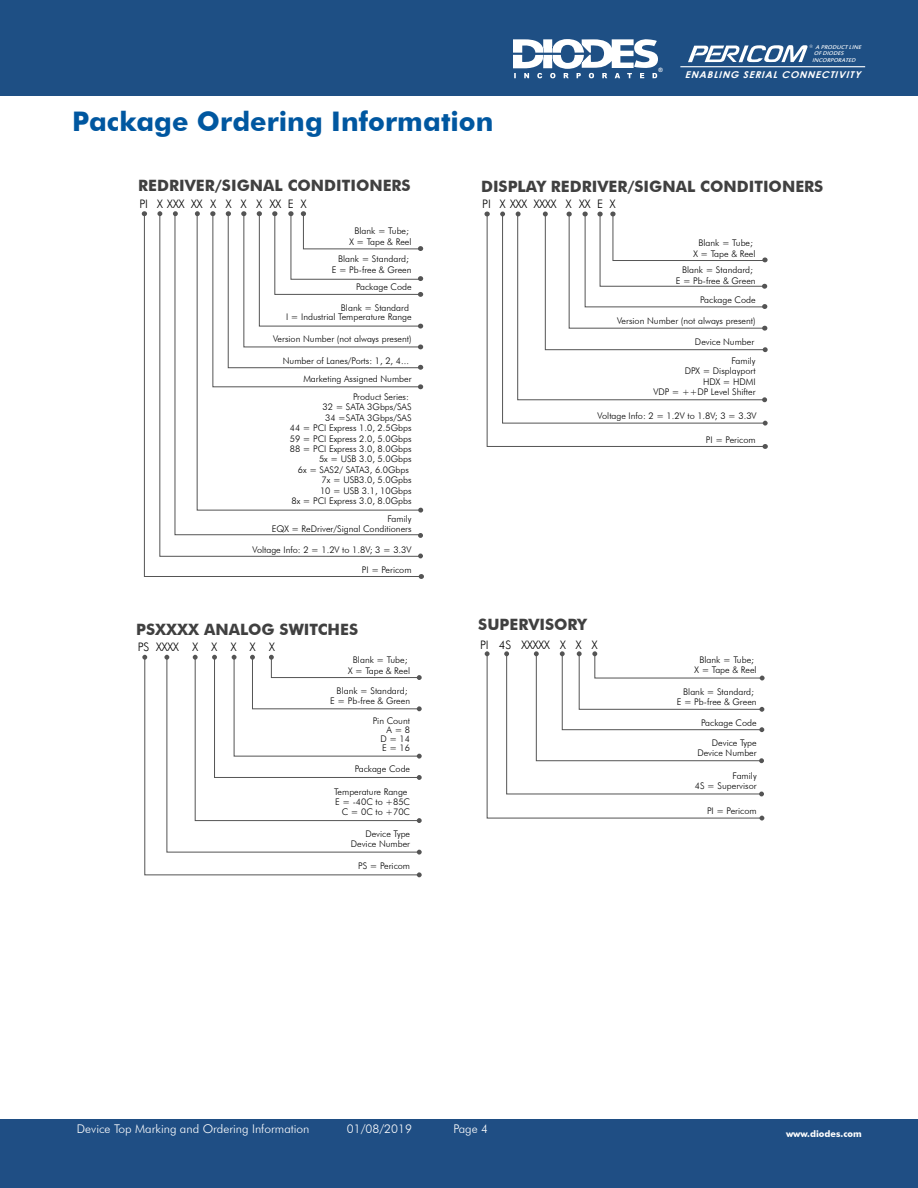
<style>
.page{position:relative;width:918px;height:1188px;background:#fff}
.page>*{position:absolute;margin:0;border:0;box-sizing:border-box;transform-origin:0 0}
.t1{font:700 27px "Futura BT";color:#0057a0}
.t2{font:700 15.6px "Futura BT";color:#404040}
.t3{font:300 12px "Futura BT";color:#fff}
.t4{font:300 11.7px "Futura BT";color:#000}
.t5{font:italic 700 9.45px "Century Gothic";color:#fff;scale:1.06 1}
.t6{font:300 9.15px/10.5px "Futura BT";color:#000;text-align:right}
.t7{font:700 9.15px "Futura BT";color:#fff}
.t8{font:italic 6px "Estrangelo Edessa";color:#fff;scale:1.06 1}
.t9{font:700 5.85px "Arial";color:#fff}
</style>
<div class="page">
<div style="left:0;top:1119px;width:918px;height:69px;background:#1f4e84"></div>
<div style="left:0;top:0;width:918px;height:96px;background:#1e4f84"></div>
<svg style="left:688px;top:45px;width:125px;height:17px"></svg>
<hr style="left:680px;top:66px;width:185px;height:1px;background:#fff">
<svg style="left:513px;top:39px;width:145px;height:39px"></svg>
<svg style="left:486px;top:656px;width:277px;height:163px"></svg>
<svg style="left:759px;top:816px;width:5px;height:5px"></svg>
<svg style="left:485px;top:651px;width:5px;height:5px"></svg>
<svg style="left:504px;top:651px;width:261px;height:145px"></svg>
<svg style="left:157px;top:211px;width:5px;height:3px"></svg>
<svg style="left:144px;top:214px;width:277px;height:363px"></svg>
<svg style="left:419px;top:574px;width:5px;height:5px"></svg>
<svg style="left:142px;top:211px;width:5px;height:5px"></svg>
<svg style="left:174px;top:213px;width:247px;height:322px"></svg>
<svg style="left:173px;top:211px;width:5px;height:5px"></svg>
<svg style="left:196px;top:213px;width:225px;height:298px"></svg>
<svg style="left:418px;top:508px;width:5px;height:5px"></svg>
<svg style="left:418px;top:533px;width:5px;height:5px"></svg>
<svg style="left:195px;top:211px;width:5px;height:5px"></svg>
<svg style="left:144px;top:657px;width:273px;height:219px"></svg>
<svg style="left:417px;top:872px;width:5px;height:5px"></svg>
<svg style="left:142px;top:655px;width:5px;height:5px"></svg>
<svg style="left:166px;top:657px;width:255px;height:196px"></svg>
<svg style="left:417px;top:850px;width:5px;height:5px"></svg>
<svg style="left:164px;top:655px;width:5px;height:5px"></svg>
<svg style="left:193px;top:655px;width:229px;height:168px"></svg>
<svg style="left:764px;top:421px;width:4px;height:5px"></svg>
<svg style="left:486px;top:213px;width:278px;height:234px"></svg>
<svg style="left:763px;top:444px;width:5px;height:5px"></svg>
<svg style="left:484px;top:212px;width:6px;height:4px"></svg>
<svg style="left:517px;top:213px;width:247px;height:187px"></svg>
<svg style="left:516px;top:212px;width:5px;height:4px"></svg>
<svg style="left:762px;top:397px;width:5px;height:5px"></svg>
<svg style="left:543px;top:212px;width:225px;height:140px"></svg>
<svg style="left:210px;top:211px;width:214px;height:178px"></svg>
<h1 class="t1" style="left:72px;top:105px;width:423px">Package Ordering Information</h1>
<p class="t9" style="left:659px;top:66px;width:6px">®</p>
<p class="t8" style="left:816px;top:44px;width:46px">A PRODUCTLINE</p>
<p class="t8" style="left:814px;top:50px;width:31px">OFDIODES</p>
<p class="t8" style="left:812px;top:57px;width:44px">INCORPORATED</p>
<p class="t5" style="left:685px;top:68px;width:171px">ENABLING SERIALCONNECTIVITY</p>
<h2 class="t2" style="left:138px;top:176px;width:274px">REDRIVER/SIGNAL CONDITIONERS</h2>
<p class="t4" style="left:139px;top:196px;width:168px">PI X XXX XX X X X X XX E X</p>
<p class="t6" style="left:350px;top:226px;width:64px;text-align:center">Blank = Tube;<br>X = Tape &amp; Reel</p>
<p class="t6" style="left:332px;top:254px;width:81px;text-align:center">Blank = Standard;<br>E = Pb-free &amp; Green</p>
<p class="t6" style="left:356px;top:281px;width:57px">Package Code</p>
<p class="t6" style="left:286px;top:303px;width:127px;line-height:9.1px">Blank = Standard<br>I = Industrial Temperature Range</p>
<p class="t6" style="left:273px;top:333px;width:140px">Version Number (not always present)</p>
<p class="t6" style="left:283px;top:356px;width:128px">Number of Lanes/Ports: 1, 2, 4...</p>
<p class="t6" style="left:303px;top:374px;width:110px">Marketing Assigned Number</p>
<p class="t6" style="left:290px;top:391px;width:123px">Product Series:<br>32 = SATA 3Gbps/SAS<br>34 =SATA 3Gbps/SAS<br>44 = PCI Express 1.0, 2.5Gbps<br>59 = PCI Express 2.0, 5.0Gbps<br>88 = PCI Express 3.0, 8.0Gbps<br>5x = USB 3.0, 5.0Gbps<br>6x = SAS2/ SATA3, 6.0Gbps<br>7x = USB3.0, 5.0Gpbs<br>10 = USB 3.1, 10Gbps<br>8x = PCI Express 3.0, 8.0Gpbs</p>
<p class="t6" style="left:272px;top:513px;width:141px">Family<br>EQX = ReDriver/Signal Conditioners</p>
<p class="t6" style="left:252px;top:540px;width:161px;line-height:19.8px">Voltage Info: 2 = 1.2V to 1.8V; 3 = 3.3V<br>PI = Pericom</p>
<h2 class="t2" style="left:136px;top:620px;width:224px">PSXXXX ANALOG SWITCHES</h2>
<p class="t4" style="left:138px;top:640px;width:139px">PS XXXX X X X X X</p>
<p class="t6" style="left:348px;top:655px;width:64px;text-align:center">Blank = Tube;<br>X = Tape &amp; Reel</p>
<p class="t6" style="left:330px;top:685px;width:81px;text-align:center">Blank = Standard;<br>E = Pb-free &amp; Green</p>
<p class="t6" style="left:373px;top:716px;width:39px;line-height:9.1px">Pin Count<br>A = 8<br>D = 14<br>E = 16</p>
<p class="t6" style="left:334px;top:786px;width:77px">Temperature Range<br>E = -40C to +85C<br>C = 0C to +70C</p>
<p class="t6" style="left:355px;top:764px;width:57px">Package Code</p>
<p class="t6" style="left:351px;top:828px;width:61px">Device Type<br>Device Number</p>
<p class="t6" style="left:358px;top:861px;width:53px">PS = Pericom</p>
<h2 class="t2" style="left:481px;top:177px;width:344px">DISPLAY REDRIVER/SIGNAL CONDITIONERS</h2>
<p class="t4" style="left:482px;top:197px;width:135px">PI X XXX XXXX X XX E X</p>
<p class="t6" style="left:694px;top:238px;width:64px;text-align:center">Blank = Tube;<br>X = Tape &amp; Reel</p>
<p class="t6" style="left:676px;top:265px;width:81px;text-align:center">Blank = Standard;<br>E = Pb-free &amp; Green</p>
<p class="t6" style="left:700px;top:295px;width:57px">Package Code</p>
<p class="t6" style="left:617px;top:315px;width:140px">Version Number (not always present)</p>
<p class="t6" style="left:695px;top:337px;width:61px">Device Number</p>
<p class="t6" style="left:653px;top:355px;width:104px">Family<br>DPX = Displayport<br>HDX = HDMI<br>VDP = ++DP Level Shifter</p>
<p class="t6" style="left:598px;top:411px;width:161px">Voltage Info: 2 = 1.2V to 1.8V; 3 = 3.3V</p>
<p class="t6" style="left:706px;top:434px;width:51px">PI = Pericom</p>
<h2 class="t2" style="left:478px;top:615px;width:110px">SUPERVISORY</h2>
<p class="t4" style="left:480px;top:638px;width:119px">PI 4S XXXXX X X X</p>
<p class="t6" style="left:695px;top:654px;width:64px;text-align:center">Blank = Tube;<br>X = Tape &amp; Reel</p>
<p class="t6" style="left:677px;top:686px;width:81px;text-align:center">Blank = Standard;<br>E = Pb-free &amp; Green</p>
<p class="t6" style="left:701px;top:718px;width:57px">Package Code</p>
<p class="t6" style="left:697px;top:737px;width:61px">Device Type<br>Device Number</p>
<p class="t6" style="left:695px;top:770px;width:63px">Family<br>4S = Supervisor</p>
<p class="t6" style="left:707px;top:805px;width:51px">PI = Pericom</p>
<h3 class="t3" style="left:77px;top:1121px;width:234px">Device Top Marking and Ordering Information</h3>
<h3 class="t3" style="left:347px;top:1121px;width:66px">01/08/2019</h3>
<h3 class="t3" style="left:453px;top:1121px;width:36px">Page 4</h3>
<p class="t7" style="left:786px;top:1128px;width:77px">www.diodes.com</p>
</div>
